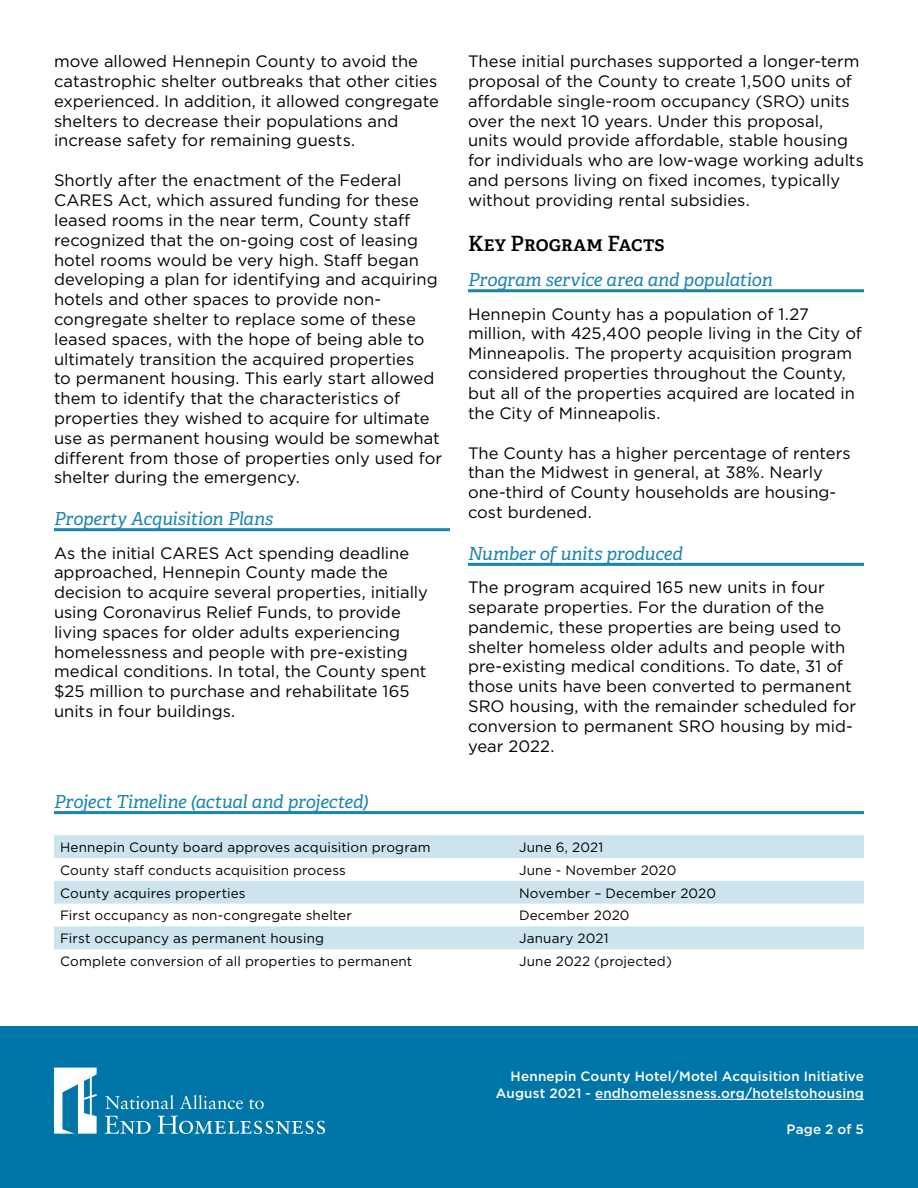
<style>
.page{position:relative;width:918px;height:1188px;background:#fff}
.page>*{position:absolute;margin:0;border:0;box-sizing:border-box;transform-origin:0 0}
.t1{font:600 21px "Adelle";letter-spacing:.005em;color:#000}
.t2{font:italic 18px "Adelle";letter-spacing:-.01em;color:#1a84b1}
.t3{font:16.5px/19.8px "Gotham";color:#000}
.t4{font:13.5px "Gotham";letter-spacing:.015em;color:#000}
.t5{font:500 13.5px/16.2px "Gotham";letter-spacing:.015em;color:#fff;text-align:right}
</style>
<div class="page">
<div style="left:0;top:1026px;width:918px;height:162px;background:#0076a8"></div>
<svg style="left:54px;top:1068px;width:43px;height:66px"></svg>
<svg style="left:105px;top:1095px;width:69px;height:14px"></svg>
<svg style="left:180px;top:1095px;width:63px;height:14px"></svg>
<svg style="left:249px;top:1099px;width:15px;height:10px"></svg>
<svg style="left:105px;top:1116px;width:46px;height:18px"></svg>
<svg style="left:158px;top:1116px;width:167px;height:18px"></svg>
<hr style="left:595px;top:1099px;width:269px;height:1px;background:#fff">
<hr style="left:54px;top:528px;width:396px;height:3px;background:#1a84b1">
<hr style="left:468px;top:289px;width:396px;height:3px;background:#1a84b1">
<hr style="left:468px;top:563px;width:396px;height:3px;background:#1a84b1">
<hr style="left:54px;top:811px;width:810px;height:3px;background:#1a84b1">
<svg style="left:54px;top:835px;width:810px;height:114px;fill:#cce4ee"></svg>
<p class="t3" style="left:54px;top:51px;width:386px">move allowed Hennepin County to avoid the catastrophic shelter outbreaks that other cities experienced. In addition, it allowed congregate shelters to decrease their populations and increase safety for remaining guests.</p>
<p class="t3" style="left:54px;top:170px;width:390px">Shortly after the enactment of the Federal CARES Act, which assured funding for these leased rooms in the near term, County staff recognized that the on-going cost of leasing hotel rooms would be very high. Staff began developing a plan for identifying and acquiring hotels and other spaces to provide non&shy;congregate shelter to replace some of these leased spaces, with the hope of being able to ultimately transition the acquired properties<br>to permanent housing. This early start allowed them to identify that the characteristics of properties they wished to acquire for ultimate use as permanent housing would be somewhat different from those of properties only used for shelter during the emergency.</p>
<p class="t2" style="left:54px;top:508px;width:221px">Property Acquisition Plans</p>
<p class="t3" style="left:54px;top:543px;width:375px">As the initial CARES Act spending deadline approached, Hennepin County made the decision to acquire several properties, initially using Coronavirus Relief Funds, to provide living spaces for older adults experiencing homelessness and people with pre-existing medical conditions. In total, the County spent $25 million to purchase and rehabilitate 165 units in four buildings.</p>
<p class="t3" style="left:468px;top:51px;width:398px">These initial purchases supported a longer-term proposal of the County to create 1,500 units of affordable single-room occupancy (SRO) units over the next 10 years. Under this proposal, units would provide affordable, stable housing for individuals who are low-wage working adults and persons living on fixed incomes, typically without providing rental subsidies.</p>
<p class="t1" style="left:468px;top:231px;width:198px">Key Program Facts</p>
<p class="t2" style="left:468px;top:269px;width:306px">Program service area and population</p>
<p class="t3" style="left:468px;top:304px;width:395px">Hennepin County has a population of 1.27 million, with 425,400 people living in the City of Minneapolis. The property acquisition program considered properties throughout the County, but all of the properties acquired are located in the City of Minneapolis.</p>
<p class="t3" style="left:468px;top:443px;width:384px">The County has a higher percentage of renters than the Midwest in general, at 38%. Nearly one-third of County households are housing&shy;cost burdened.</p>
<p class="t2" style="left:468px;top:542px;width:216px">Number of units produced</p>
<p class="t3" style="left:468px;top:577px;width:390px">The program acquired 165 new units in four separate properties. For the duration of the pandemic, these properties are being used to shelter homeless older adults and people with pre-existing medical conditions. To date, 31 of those units have been converted to permanent SRO housing, with the remainder scheduled for conversion to permanent SRO housing by mid&shy;year 2022.</p>
<p class="t2" style="left:54px;top:791px;width:316px">Project Timeline (actual and projected)</p>
<p class="t4" style="left:60px;top:839px;width:372px">Hennepin County board approves acquisition program</p>
<p class="t4" style="left:519px;top:839px;width:86px">June 6, 2021</p>
<p class="t4" style="left:60px;top:861px;width:287px">County staff conducts acquisition process</p>
<p class="t4" style="left:519px;top:861px;width:159px">June - November 2020</p>
<p class="t4" style="left:60px;top:884px;width:187px">County acquires properties</p>
<p class="t4" style="left:519px;top:884px;width:199px">November – December 2020</p>
<p class="t4" style="left:60px;top:907px;width:293px">First occupancy as non-congregate shelter</p>
<p class="t4" style="left:519px;top:907px;width:112px">December 2020</p>
<p class="t4" style="left:60px;top:930px;width:266px">First occupancy as permanent housing</p>
<p class="t4" style="left:519px;top:930px;width:91px">January 2021</p>
<p class="t4" style="left:60px;top:953px;width:354px">Complete conversion of all properties to permanent</p>
<p class="t4" style="left:519px;top:953px;width:154px">June 2022 (projected)</p>
<p class="t5" style="left:496px;top:1068px;width:370px">Hennepin County Hotel/Motel Acquisition Initiative<br>August 2021 - endhomelessness.org/hotelstohousing</p>
<p class="t5" style="left:787px;top:1121px;width:79px">Page 2 of 5</p>
</div>
